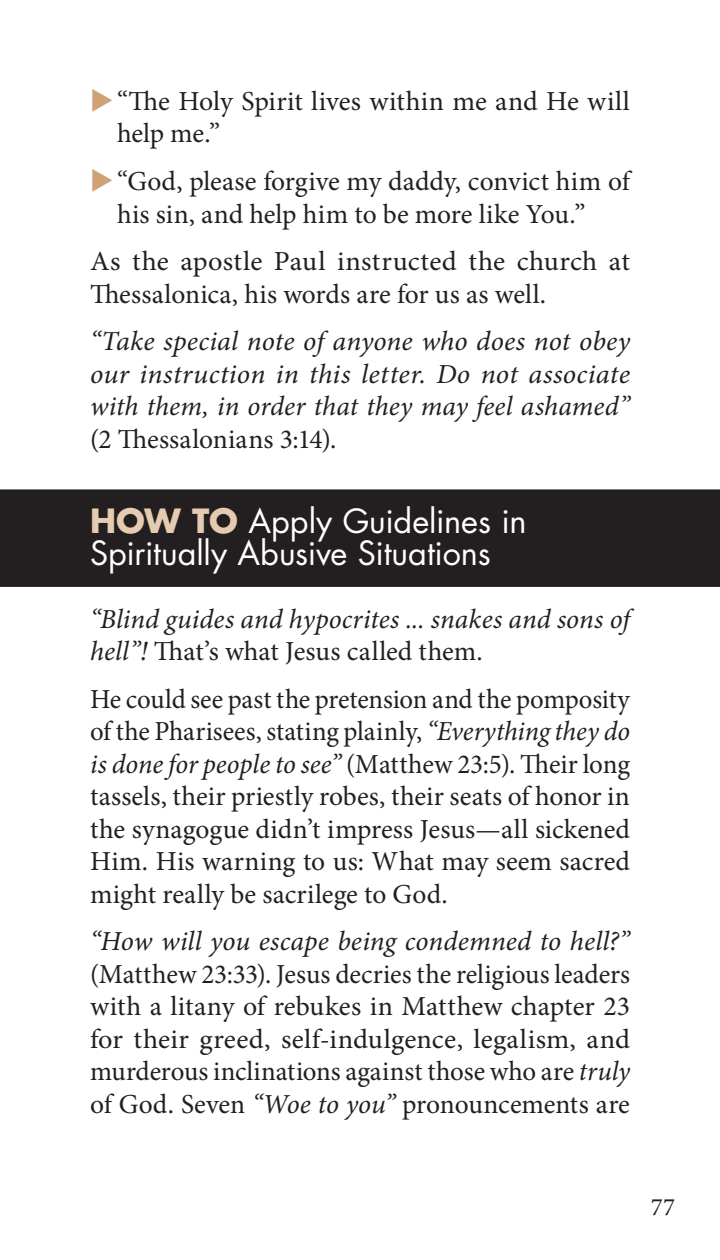
<style>
.page{position:relative;width:720px;height:1260px;background:#fff}
.page>*{position:absolute;margin:0;border:0;box-sizing:border-box;transform-origin:0 0}
.t1{font:32.5px/32.5px "Futura";letter-spacing:-.01em;color:#fff}
.t2{font:27.5px/32.5px "Minion Pro";letter-spacing:.005em;color:#231f20}
.t3{font:italic 27.5px/32.5px "Minion Pro";letter-spacing:.005em;color:#231f20;text-align:justify}
.t4{font:25px "Minion Pro";color:#231f20}
.s1{font-weight:700;color:#e5cbb1}
.s2{font-style:normal}
.s3{font-style:italic}
</style>
<div class="page">
<div style="left:0;top:489px;width:720px;height:98px;background:#231f20"></div>
<p class="t2" style="left:117px;top:85px;width:514px">“The Holy Spirit lives within me and He will help me.”</p>
<p class="t2" style="left:117px;top:165px;width:514px">“God, please forgive my daddy, convict him of his sin, and help him to be more like You.”</p>
<p class="t2" style="left:90px;top:245px;width:541px">As the apostle Paul instructed the church at<br>Thessalonica, his words are for us as well.</p>
<p class="t3" style="left:90px;top:325px;width:542px">“Take special note of anyone who does not obey our instruction in this letter. Do not associate with them, in order that they may feel ashamed”</p>
<p class="t2" style="left:90px;top:423px;width:248px">(2 Thessalonians 3:14).</p>
<p class="t1" style="left:90px;top:505px;width:438px"><span class="s1">HOW TO</span> Apply Guidelines in<br>Spiritually Abusive Situations</p>
<p class="t3" style="left:90px;top:602px;width:542px">“Blind guides and hypocrites ... snakes and sons of hell”! <span class="s2">That’s what Jesus called them.</span></p>
<p class="t2" style="left:90px;top:683px;width:542px;text-align:justify">He could see past the pretension and the pomposity of the Pharisees, stating plainly, <span class="s3">“Everything they do is done for people to see”</span> (Matthew 23:5). Their long tassels, their priestly robes, their seats of honor in the synagogue didn’t impress Jesus—all sickened Him. His warning to us: What may seem sacred might really be sacrilege to God.</p>
<p class="t3" style="left:90px;top:925px;width:541px">“How will you escape being condemned to hell?”</p>
<p class="t2" style="left:90px;top:958px;width:542px;text-align:justify">(Matthew 23:33). Jesus decries the religious leaders with a litany of rebukes in Matthew chapter 23 for their greed, self-indulgence, legalism, and murderous inclinations against those who are <span class="s3">truly </span>of God. Seven <span class="s3">“Woe to you”</span> pronouncements are</p>
<p class="t4" style="left:651px;top:1190px;width:26px">77</p>
</div>
